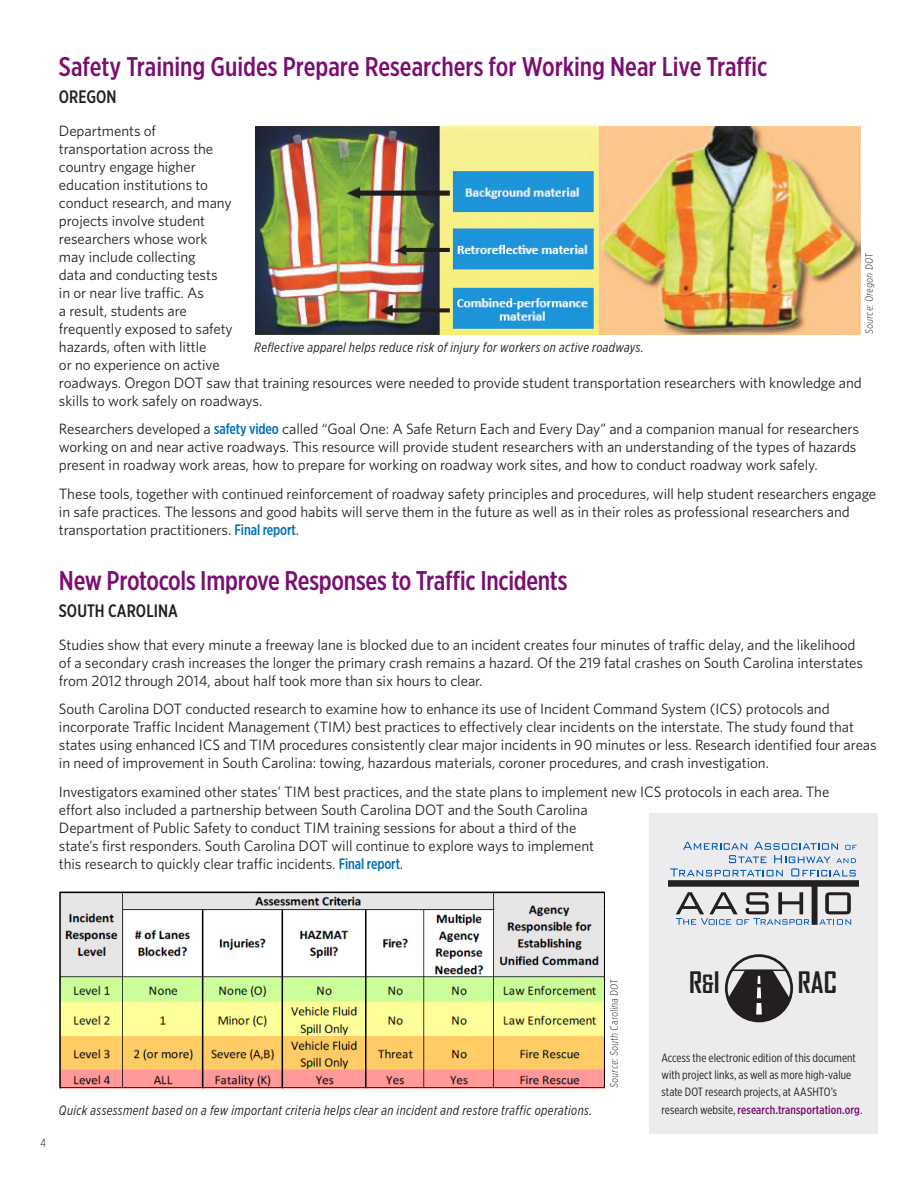
<style>
.page{position:relative;width:918px;height:1188px;background:#fff}
.page>*{position:absolute;margin:0;border:0;box-sizing:border-box;transform-origin:0 0}
.t1{font:700 28.35px "Agency FB";color:#231f20}
.ProjectTitle{font:500 27px "Gotham X Narrow";letter-spacing:-.005em;color:#7b0f71}
.ProjectTitle-2{font:500 18px "Gotham X Narrow";color:#231f20}
.Project_Body{font:15px/18px "Whitney";letter-spacing:-.005em;color:#231f20}
.t2{font:italic 13.5px "Gotham X Narrow";letter-spacing:.03em;color:#231f20}
.t3{font:12px/17.5px "Gotham X Narrow";letter-spacing:.005em;color:#231f20}
.t4{font:300 12px "Gotham X Narrow";color:#231f20}
.IntroParagraph_-_dro{font:300 10.5px "Gotham X Narrow";color:#231f20}
.s1{font-family:"Gotham X Narrow";font-weight:500;color:#006eb4}
.s2{font-size:24.15px}
.s3{font-weight:500;color:#7b0f71}
</style>
<div class="page">
<div style="left:649px;top:814px;width:229px;height:320px;background:#ececee"></div>
<svg style="left:668px;top:842px;width:191px;height:83px"></svg>
<img style="left:59px;top:891px;width:546px;height:198px">
<img style="left:256px;top:127px;width:605px;height:207px">
<div style="left:725px;top:954px;width:68px;height:68px;border:3px solid #231f20;border-radius:50%"></div>
<svg style="left:725px;top:968px;width:67px;height:55px"></svg>
<p class="ProjectTitle" style="left:59px;top:50px;width:710px">Safety Training Guides Prepare Researchers for Working Near Live Traffic</p>
<p class="ProjectTitle-2" style="left:59px;top:86px;width:59px">OREGON</p>
<p class="Project_Body" style="left:59px;top:121px;width:804px">Departments of<br>transportation across the<br>country engage higher<br>education institutions to<br>conduct research, and many<br>projects involve student<br>researchers whose work<br>may include collecting<br>data and conducting tests<br>in or near live traffic. As<br>a result, students are<br>frequently exposed to safety<br>hazards, often with little<br>or no experience on active<br>roadways. Oregon DOT saw that training resources were needed to provide student transportation researchers with knowledge and skills to work safely on roadways.</p>
<p class="Project_Body" style="left:59px;top:420px;width:802px">Researchers developed a <span class="s1">safety video</span> called “Goal One: A Safe Return Each and Every Day” and a companion manual for researchers working on and near active roadways. This resource will provide student researchers with an understanding of the types of hazards present in roadway work areas, how to prepare for working on roadway work sites, and how to conduct roadway work safely.</p>
<p class="Project_Body" style="left:59px;top:485px;width:819px">These tools, together with continued reinforcement of roadway safety principles and procedures, will help student researchers engage in safe practices. The lessons and good habits will serve them in the future as well as in their roles as professional researchers and transportation practitioners. <span class="s1">Final report</span>.</p>
<p class="IntroParagraph_-_dro" style="left:863px;top:334px;width:82px;rotate:-90deg">Source: Oregon DOT</p>
<p class="t2" style="left:254px;top:339px;width:391px">Reflective apparel helps reduce risk of injury for workers on active roadways.</p>
<p class="ProjectTitle" style="left:59px;top:564px;width:510px">New Protocols Improve Responses to Traffic Incidents</p>
<p class="ProjectTitle-2" style="left:59px;top:600px;width:120px">SOUTH CAROLINA</p>
<p class="Project_Body" style="left:59px;top:635px;width:806px">Studies show that every minute a freeway lane is blocked due to an incident creates four minutes of traffic delay, and the likelihood of a secondary crash increases the longer the primary crash remains a hazard. Of the 219 fatal crashes on South Carolina interstates from 2012 through 2014, about half took more than six hours to clear.</p>
<p class="Project_Body" style="left:59px;top:700px;width:819px">South Carolina DOT conducted research to examine how to enhance its use of Incident Command System (ICS) protocols and incorporate Traffic Incident Management (TIM) best practices to effectively clear incidents on the interstate. The study found that states using enhanced ICS and TIM procedures consistently clear major incidents in 90 minutes or less. Research identified four areas in need of improvement in South Carolina: towing, hazardous materials, coroner procedures, and crash investigation.</p>
<p class="Project_Body" style="left:59px;top:783px;width:772px">Investigators examined other states’ TIM best practices, and the state plans to implement new ICS protocols in each area. The effort also included a partnership between South Carolina DOT and the South Carolina<br>Department of Public Safety to conduct TIM training sessions for about a third of the<br>state’s first responders. South Carolina DOT will continue to explore ways to implement<br>this research to quickly clear traffic incidents. <span class="s1">Final report</span>.</p>
<p class="t4" style="left:40px;top:1136px;width:7px">4</p>
<p class="t2" style="left:59px;top:1102px;width:535px">Quick assessment based on a few important criteria helps clear an incident and restore traffic operations.</p>
<p class="IntroParagraph_-_dro" style="left:608px;top:1088px;width:111px;rotate:-90deg">Source: South Carolina DOT</p>
<p class="t1" style="left:689px;top:967px;width:32px">R<span class="s2">&amp;</span>I</p>
<p class="t1" style="left:798px;top:967px;width:41px">RAC</p>
<p class="t3" style="left:662px;top:1049px;width:202px">Access the electronic edition of this document with project links, as well as more high-value state DOT research projects, at AASHTO’s research website, <span class="s3">research.transportation.org</span>.</p>
</div>
